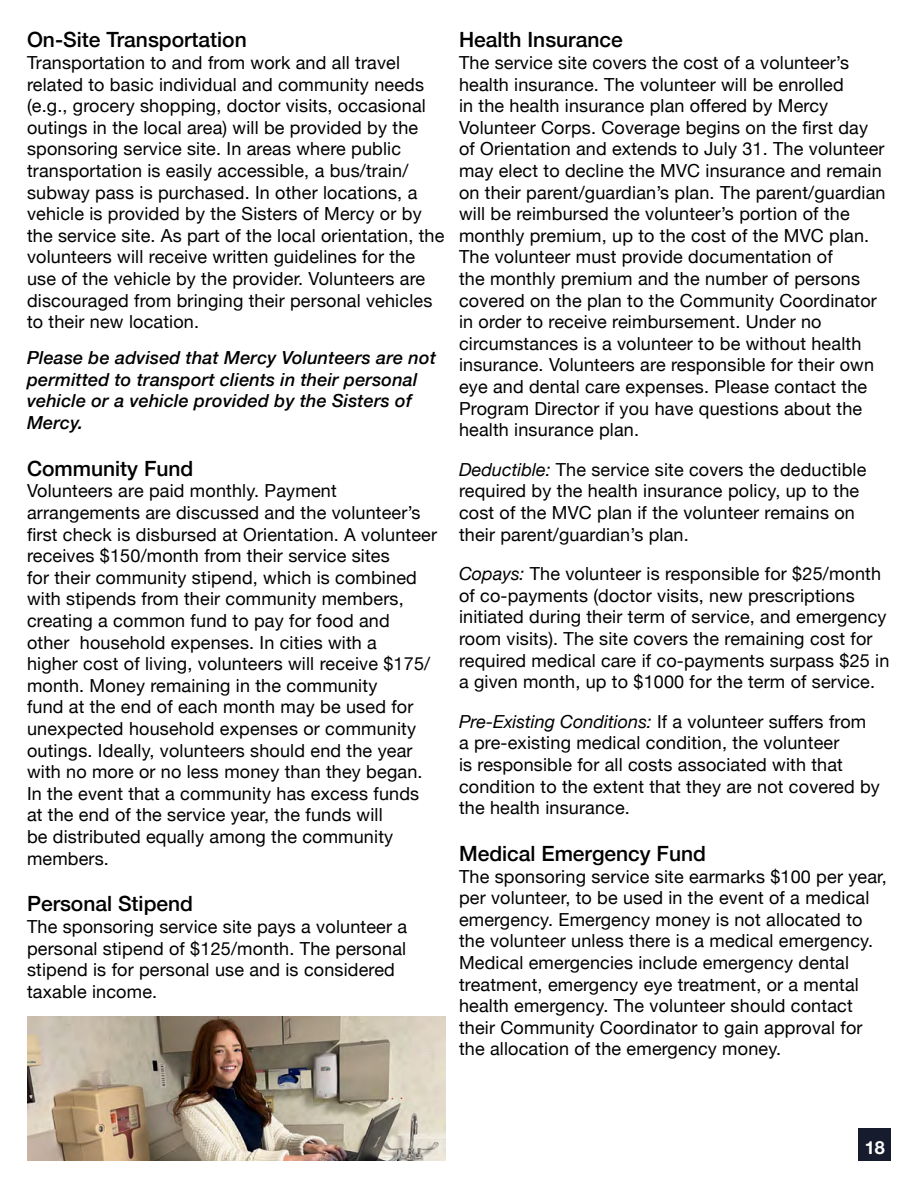
<style>
.page{position:relative;width:918px;height:1188px;background:#fff}
.page>*{position:absolute;margin:0;border:0;box-sizing:border-box;transform-origin:0 0}
.t1{font:500 21px "Helvetica Neue";color:#000}
.t2{font:18px/21.6px "Helvetica Neue";letter-spacing:.01em;color:#000}
.t3{font:italic 500 18px/21.6px "Helvetica Neue";letter-spacing:.01em;color:#000}
.t4{font:700 18px "Helvetica Neue";color:#fff}
.s1{font-style:italic}
</style>
<div class="page">
<img style="left:27px;top:1016px;width:419px;height:145px">
<div style="left:859px;top:1129px;width:32px;height:32px;background:#161b2d"></div>
<p class="t1" style="left:27px;top:23px;width:221px">On-Site Transportation</p>
<p class="t2" style="left:27px;top:53px;width:419px">Transportation to and from work and all travel related to basic individual and community needs (e.g., grocery shopping, doctor visits, occasional outings in the local area) will be provided by the sponsoring service site. In areas where public transportation is easily accessible, a bus/train/ subway pass is purchased. In other locations, a vehicle is provided by the Sisters of Mercy or by the service site. As part of the local orientation, the volunteers will receive written guidelines for the use of the vehicle by the provider. Volunteers are discouraged from bringing their personal vehicles to their new location.</p>
<p class="t3" style="left:27px;top:346px;width:411px">Please be advised that Mercy Volunteers are not permitted to transport clients in their personal vehicle or a vehicle provided by the Sisters of Mercy.</p>
<p class="t1" style="left:27px;top:452px;width:168px">Community Fund</p>
<p class="t2" style="left:27px;top:481px;width:412px">Volunteers are paid monthly. Payment arrangements are discussed and the volunteer’s first check is disbursed at Orientation. A volunteer receives $150/month from their service sites<br>for their community stipend, which is combined with stipends from their community members, creating a common fund to pay for food and<br>other household expenses. In cities with a<br>higher cost of living, volunteers will receive $175/ month. Money remaining in the community<br>fund at the end of each month may be used for unexpected household expenses or community outings. Ideally, volunteers should end the year with no more or no less money than they began.<br>In the event that a community has excess funds at the end of the service year, the funds will<br>be distributed equally among the community members.</p>
<p class="t1" style="left:27px;top:887px;width:168px">Personal Stipend</p>
<p class="t2" style="left:27px;top:917px;width:382px">The sponsoring service site pays a volunteer a personal stipend of $125/month. The personal stipend is for personal use and is considered taxable income.</p>
<p class="t1" style="left:459px;top:23px;width:165px">Health Insurance</p>
<p class="t2" style="left:459px;top:53px;width:428px">The service site covers the cost of a volunteer’s health insurance. The volunteer will be enrolled<br>in the health insurance plan offered by Mercy Volunteer Corps. Coverage begins on the first day of Orientation and extends to July 31. The volunteer may elect to decline the MVC insurance and remain on their parent/guardian’s plan. The parent/guardian will be reimbursed the volunteer’s portion of the monthly premium, up to the cost of the MVC plan.<br>The volunteer must provide documentation of<br>the monthly premium and the number of persons covered on the plan to the Community Coordinator in order to receive reimbursement. Under no circumstances is a volunteer to be without health insurance. Volunteers are responsible for their own eye and dental care expenses. Please contact the Program Director if you have questions about the health insurance plan.</p>
<p class="t2" style="left:459px;top:460px;width:409px"><span class="s1">Deductible:</span> The service site covers the deductible required by the health insurance policy, up to the cost of the MVC plan if the volunteer remains on their parent/guardian’s plan.</p>
<p class="t2" style="left:459px;top:564px;width:432px"><span class="s1">Copays:</span> The volunteer is responsible for $25/month of co-payments (doctor visits, new prescriptions initiated during their term of service, and emergency room visits). The site covers the remaining cost for required medical care if co-payments surpass $25 in a given month, up to $1000 for the term of service.</p>
<p class="t2" style="left:459px;top:712px;width:422px"><span class="s1">Pre-Existing Conditions:</span> If a volunteer suffers from a pre-existing medical condition, the volunteer<br>is responsible for all costs associated with that condition to the extent that they are not covered by the health insurance.</p>
<p class="t1" style="left:459px;top:837px;width:249px">Medical Emergency Fund</p>
<p class="t2" style="left:459px;top:867px;width:429px">The sponsoring service site earmarks $100 per year, per volunteer, to be used in the event of a medical emergency. Emergency money is not allocated to the volunteer unless there is a medical emergency.<br>Medical emergencies include emergency dental treatment, emergency eye treatment, or a mental health emergency. The volunteer should contact their Community Coordinator to gain approval for the allocation of the emergency money.</p>
<p class="t4" style="left:865px;top:1133px;width:22px">18</p>
</div>
